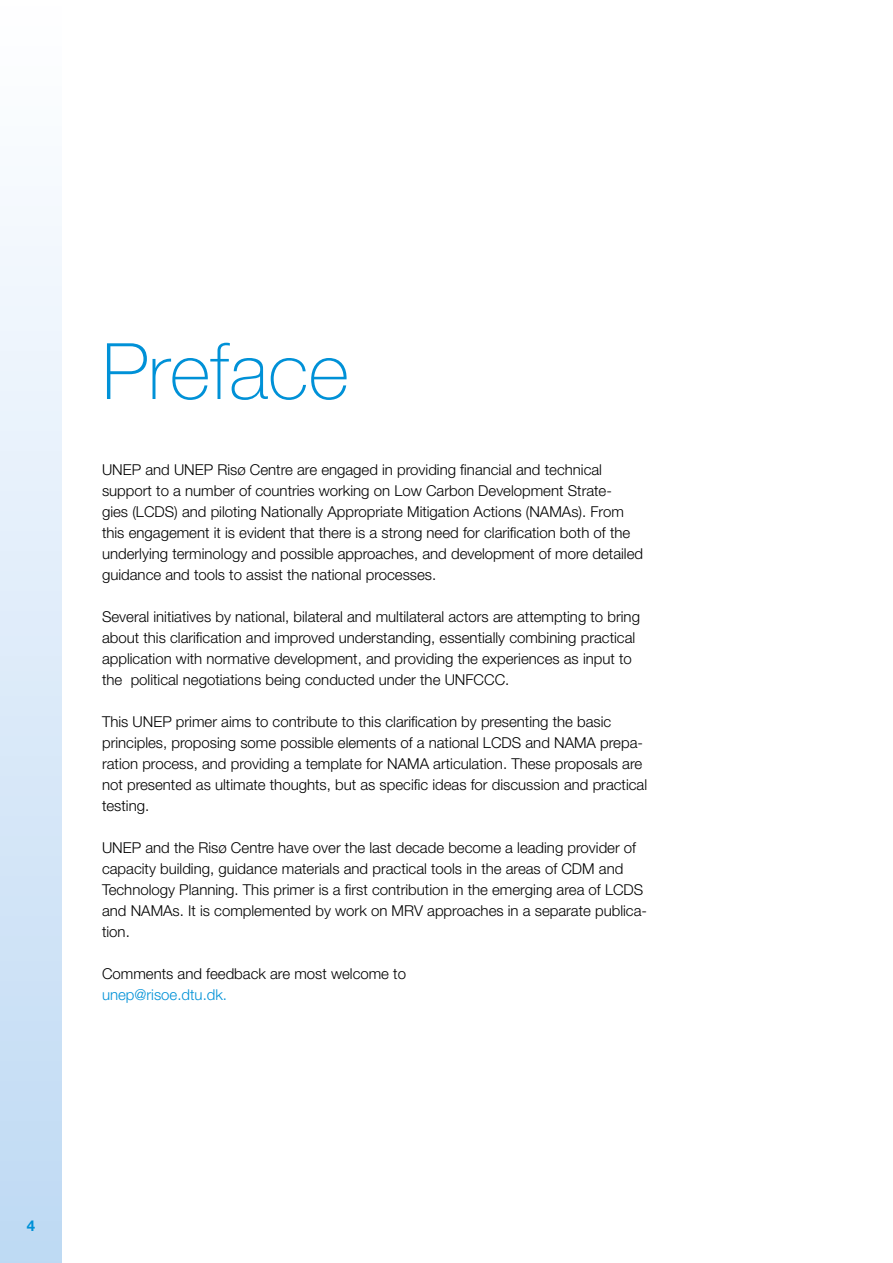
<style>
.page{position:relative;width:893px;height:1263px;background:#fff}
.page>*{position:absolute;margin:0;border:0;box-sizing:border-box;transform-origin:0 0}
.t1{font:100 78px "Helvetica Neue LT Std";color:#0091d7}
.t2{font:300 15px/21px "Helvetica Neue LT Std";color:#000}
.t3{font:300 15px "Helvetica Neue LT Std";color:#0091d7}
.t4{font:700 15px "Helvetica Neue LT Std";color:#0091d7}
</style>
<div class="page">
<div style="left:0;top:0;width:62px;height:1263px;background:linear-gradient(to bottom,#fff,#bed9f3)"></div>
<h1 class="t1" style="left:102px;top:327px;width:249px">Preface</h1>
<p class="t2" style="left:102px;top:459px;width:542px">UNEP and UNEP Risø Centre are engaged in providing financial and technical support to a number of countries working on Low Carbon Development Strate-<br>gies (LCDS) and piloting Nationally Appropriate Mitigation Actions (NAMAs). From this engagement it is evident that there is a strong need for clarification both of the underlying terminology and possible approaches, and development of more detailed guidance and tools to assist the national processes.</p>
<p class="t2" style="left:102px;top:606px;width:539px">Several initiatives by national, bilateral and multilateral actors are attempting to bring about this clarification and improved understanding, essentially combining practical application with normative development, and providing the experiences as input to the political negotiations being conducted under the UNFCCC.</p>
<p class="t2" style="left:102px;top:711px;width:547px">This UNEP primer aims to contribute to this clarification by presenting the basic principles, proposing some possible elements of a national LCDS and NAMA prepa&shy;ration process, and providing a template for NAMA articulation. These proposals are not presented as ultimate thoughts, but as specific ideas for discussion and practical testing.</p>
<p class="t2" style="left:102px;top:837px;width:546px">UNEP and the Risø Centre have over the last decade become a leading provider of capacity building, guidance materials and practical tools in the areas of CDM and Technology Planning. This primer is a first contribution in the emerging area of LCDS and NAMAs. It is complemented by work on MRV approaches in a separate publica&shy;tion.</p>
<p class="t2" style="left:102px;top:963px;width:305px">Comments and feedback are most welcome to</p>
<p class="t3" style="left:102px;top:986px;width:127px">unep@risoe.dtu.dk.</p>
<p class="t4" style="left:27px;top:1217px;width:10px">4</p>
</div>
